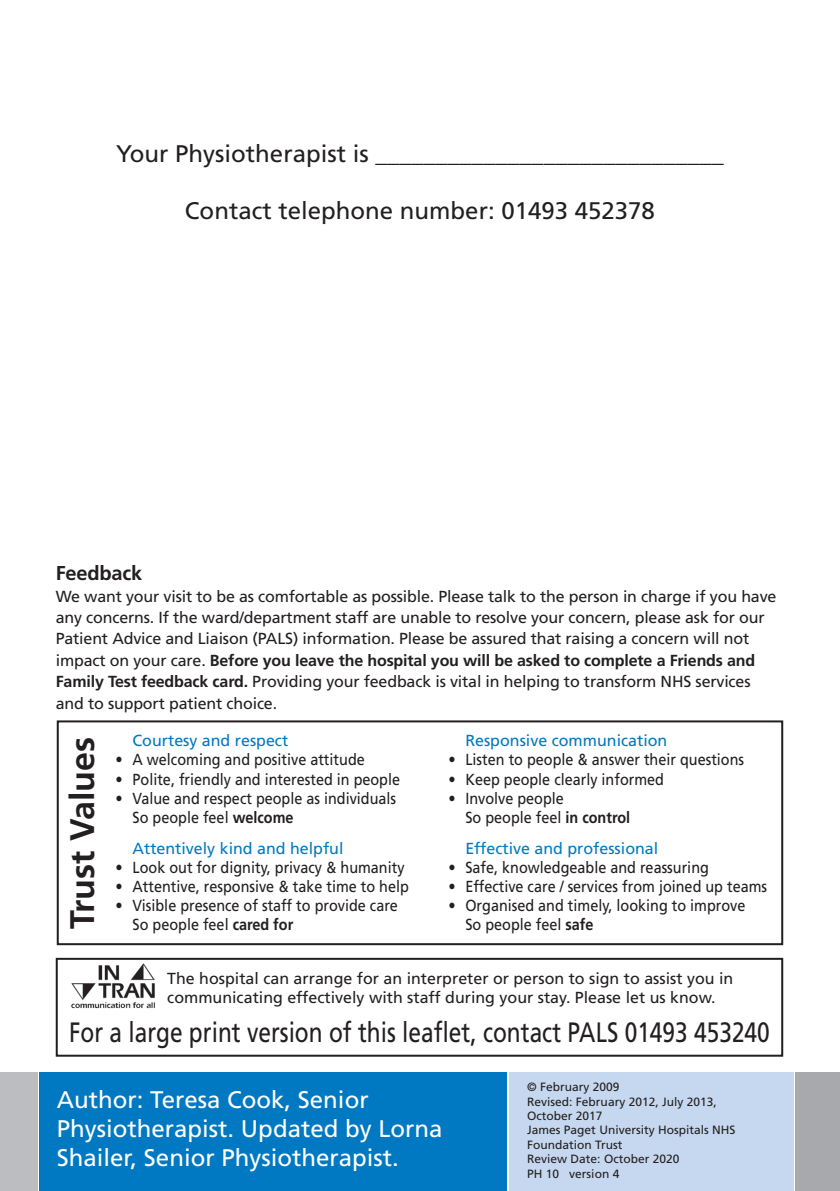
<style>
.page{position:relative;width:840px;height:1191px;background:#fff}
.page>*{position:absolute;margin:0;border:0;box-sizing:border-box;transform-origin:0 0}
.t1{font:700 34px "Frutiger";color:#231f20}
.t2{font:28px "Frutiger";color:#231f20;scale:.81 1}
.Body_Text{font:24px "Frutiger";color:#231f20}
.t3{font:24px/28.8px "Frutiger";color:#fff}
.t4{font:700 20px "Frutiger";letter-spacing:-.01em;color:#231f20}
.Body_Text-2{font:16px/21.4px "Frutiger";color:#231f20}
.Body_Text-3{font:16px "Frutiger";color:#231f20;scale:.9 1}
.t5{font:16px "Frutiger";color:#007ac2}
.t6{font:12px "Frutiger";color:#231f20}
.s1{font-weight:700}
</style>
<div class="page">
<div style="left:0;top:1072px;width:38px;height:119px;background:#bcbdc0"></div>
<div style="left:40px;top:1072px;width:467px;height:119px;background:#0079c2"></div>
<div style="left:509px;top:1072px;width:283px;height:119px;background:#c6d8ef"></div>
<div style="left:794px;top:1072px;width:45px;height:119px;background:#a8a9ad"></div>
<div style="left:56px;top:957px;width:726px;height:99px;border:2px solid #231f20"></div>
<img style="left:71px;top:963px;width:84px;height:45px">
<div style="left:57px;top:720px;width:725px;height:225px;border:2px solid #231f20"></div>
<p class="Body_Text" style="left:116px;top:139px;width:609px">Your Physiotherapist is _____________________________</p>
<p class="Body_Text" style="left:185px;top:197px;width:471px">Contact telephone number: 01493 452378</p>
<p class="t4" style="left:56px;top:561px;width:88px">Feedback</p>
<p class="Body_Text-2" style="left:56px;top:585px;width:721px">We want your visit to be as comfortable as possible. Please talk to the person in charge if you have any concerns. If the ward/department staff are unable to resolve your concern, please ask for our Patient Advice and Liaison (PALS) information. Please be assured that raising a concern will not impact on your care. <span class="s1">Before you leave the hospital you will be asked to complete a Friends and Family Test feedback card.</span> Providing your feedback is vital in helping to transform NHS services and to support patient choice.</p>
<p class="t1" style="left:62px;top:928px;width:193px;rotate:-90deg">Trust Values</p>
<p class="t5" style="left:132px;top:731px;width:157px">Courtesy and respect</p>
<p class="Body_Text-3" style="left:115px;top:750px;width:278px">• A welcoming and positive attitude</p>
<p class="Body_Text-3" style="left:115px;top:769px;width:317px">• Polite, friendly and interested in people</p>
<p class="Body_Text-3" style="left:115px;top:789px;width:313px">• Value and respect people as individuals</p>
<p class="Body_Text-3" style="left:132px;top:808px;width:180px">So people feel <span class="s1">welcome</span></p>
<p class="t5" style="left:132px;top:838px;width:212px">Attentively kind and helpful</p>
<p class="Body_Text-3" style="left:115px;top:858px;width:322px">• Look out for dignity, privacy &amp; humanity</p>
<p class="Body_Text-3" style="left:115px;top:877px;width:327px">• Attentive, responsive &amp; take time to help</p>
<p class="Body_Text-3" style="left:115px;top:896px;width:315px">• Visible presence of staff to provide care</p>
<p class="Body_Text-3" style="left:132px;top:915px;width:180px">So people feel <span class="s1">cared for</span></p>
<p class="t5" style="left:465px;top:731px;width:203px">Responsive communication</p>
<p class="Body_Text-3" style="left:448px;top:750px;width:330px">• Listen to people &amp; answer their questions</p>
<p class="Body_Text-3" style="left:448px;top:769px;width:241px">• Keep people clearly informed</p>
<p class="Body_Text-3" style="left:448px;top:789px;width:130px">• Involve people</p>
<p class="Body_Text-3" style="left:465px;top:808px;width:184px">So people feel <span class="s1">in control</span></p>
<p class="t5" style="left:465px;top:838px;width:194px">Effective and professional</p>
<p class="Body_Text-3" style="left:448px;top:858px;width:291px">• Safe, knowledgeable and reassuring</p>
<p class="Body_Text-3" style="left:448px;top:877px;width:355px">• Effective care / services from joined up teams</p>
<p class="Body_Text-3" style="left:448px;top:896px;width:331px">• Organised and timely, looking to improve</p>
<p class="Body_Text-3" style="left:465px;top:915px;width:144px">So people feel <span class="s1">safe</span></p>
<p class="Body_Text-2" style="left:167px;top:968px;width:567px;line-height:19.2px">The hospital can arrange for an interpreter or person to sign to assist you in communicating effectively with staff during your stay. Please let us know.</p>
<p class="t2" style="left:69px;top:1016px;width:866px">For a large print version of this leaflet, contact PALS 01493 453240</p>
<p class="t3" style="left:57px;top:1085px;width:387px">Author: Teresa Cook, Senior<br>Physiotherapist. Updated by Lorna<br>Shailer, Senior Physiotherapist.</p>
<p class="t6" style="left:527px;top:1080px;width:94px">© February 2009</p>
<p class="t6" style="left:527px;top:1094px;width:191px">Revised: February 2012, July 2013,</p>
<p class="t6" style="left:527px;top:1108px;width:77px">October 2017</p>
<p class="t6" style="left:527px;top:1123px;width:210px">James Paget University Hospitals NHS</p>
<p class="t6" style="left:527px;top:1137px;width:97px">Foundation Trust</p>
<p class="t6" style="left:527px;top:1152px;width:154px">Review Date: October 2020</p>
<p class="t6" style="left:527px;top:1166px;width:94px">PH 10 version 4</p>
</div>
